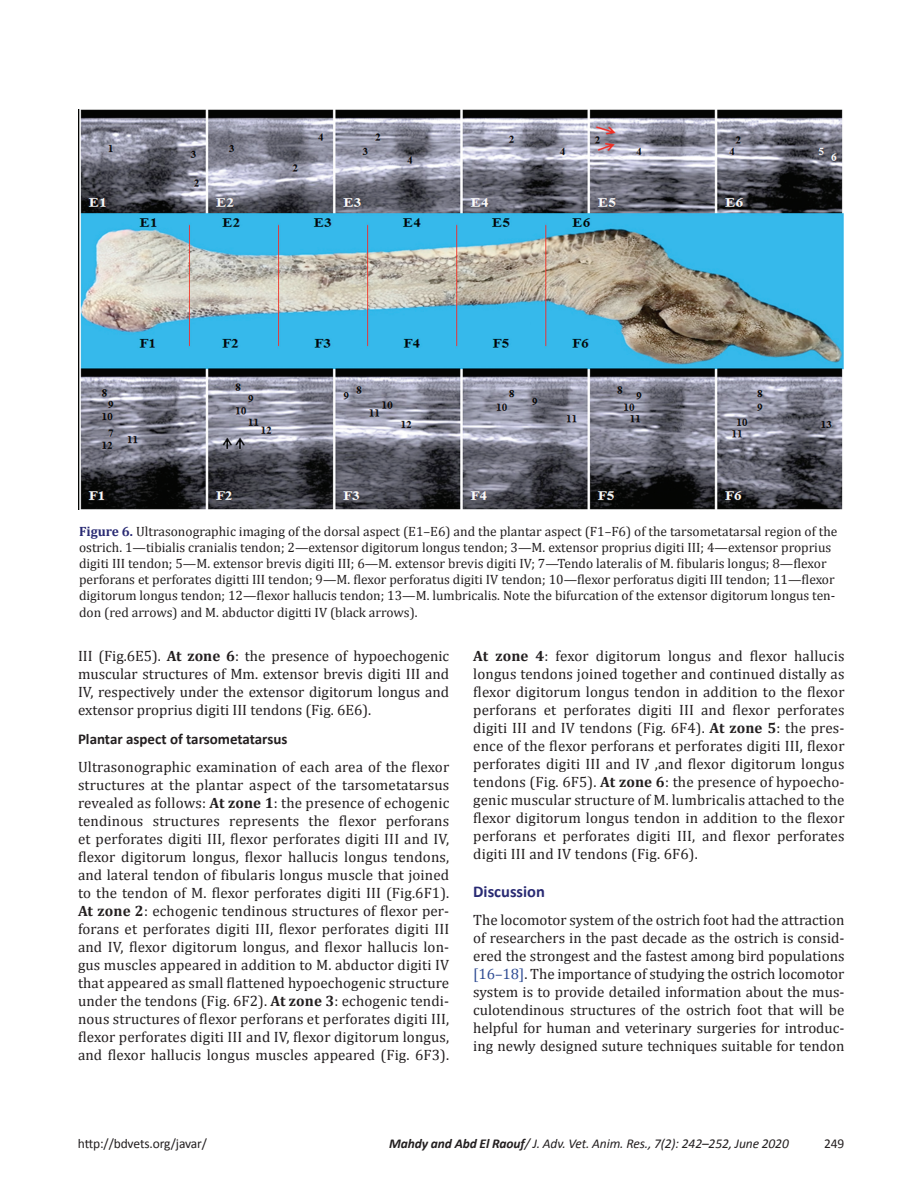
<style>
.page{position:relative;width:918px;height:1188px;background:#fff}
.page>*{position:absolute;margin:0;border:0;box-sizing:border-box;transform-origin:0 0}
.Head_A{font:700 16.5px "Calibri";color:#292a73}
.Para_1st{font:15px/18px "Cambria";color:#231f20;text-align:justify}
.Head_C{font:700 15px "Calibri";color:#231f20}
.t1{font:13.5px/16.2px "Cambria";color:#231f20}
.t2{font:italic 13.5px "Calibri";letter-spacing:-.01em;color:#231f20}
.t3{font:13.5px "Calibri";letter-spacing:-.01em;color:#231f20}
.s1{font-weight:700;color:#292a73}
.s2{font-weight:700}
.s3{color:#304d94}
</style>
<div class="page">
<img style="left:78px;top:110px;width:765px;height:400px">
<p class="t1" style="left:79px;top:523px;width:760px"><span class="s1">Figure 6.</span> Ultrasonographic imaging of the dorsal aspect (E1–E6) and the plantar aspect (F1–F6) of the tarsometatarsal region of the ostrich. 1—tibialis cranialis tendon; 2—extensor digitorum longus tendon; 3—M. extensor proprius digiti III; 4—extensor proprius digiti III tendon; 5—M. extensor brevis digiti III; 6—M. extensor brevis digiti IV; 7—Tendo lateralis of M. fibularis longus; 8—flexor perforans et perforates digitti III tendon; 9—M. flexor perforatus digiti IV tendon; 10—flexor perforatus digiti III tendon; 11—flexor digitorum longus tendon; 12—flexor hallucis tendon; 13—M. lumbricalis. Note the bifurcation of the extensor digitorum longus ten&shy;don (red arrows) and M. abductor digitti IV (black arrows).</p>
<p class="Para_1st" style="left:78px;top:647px;width:373px">III (Fig.6E5). <span class="s2">At zone 6</span>: the presence of hypoechogenic muscular structures of Mm. extensor brevis digiti III and IV, respectively under the extensor digitorum longus and extensor proprius digiti III tendons (Fig. 6E6).</p>
<p class="Head_C" style="left:78px;top:729px;width:211px">Plantar aspect of tarsometatarsus</p>
<p class="Para_1st" style="left:78px;top:758px;width:373px">Ultrasonographic examination of each area of the flexor structures at the plantar aspect of the tarsometatarsus revealed as follows: <span class="s2">At zone 1</span>: the presence of echogenic tendinous structures represents the flexor perforans et perforates digiti III, flexor perforates digiti III and IV, flexor digitorum longus, flexor hallucis longus tendons, and lateral tendon of fibularis longus muscle that joined to the tendon of M. flexor perforates digiti III (Fig.6F1).<br><span class="s2">At zone 2</span>: echogenic tendinous structures of flexor per&shy;forans et perforates digiti III, flexor perforates digiti III and IV, flexor digitorum longus, and flexor hallucis lon&shy;gus muscles appeared in addition to M. abductor digiti IV that appeared as small flattened hypoechogenic structure under the tendons (Fig. 6F2). <span class="s2">At zone 3</span>: echogenic tendi&shy;nous structures of flexor perforans et perforates digiti III, flexor perforates digiti III and IV, flexor digitorum longus, and flexor hallucis longus muscles appeared (Fig. 6F3).</p>
<p class="Para_1st" style="left:473px;top:647px;width:373px"><span class="s2">At zone 4</span>: fexor digitorum longus and flexor hallucis longus tendons joined together and continued distally as flexor digitorum longus tendon in addition to the flexor perforans et perforates digiti III and flexor perforates digiti III and IV tendons (Fig. 6F4). <span class="s2">At zone 5</span>: the pres&shy;ence of the flexor perforans et perforates digiti III, flexor perforates digiti III and IV ,and flexor digitorum longus tendons (Fig. 6F5). <span class="s2">At zone 6</span>: the presence of hypoecho&shy;genic muscular structure of M. lumbricalis attached to the flexor digitorum longus tendon in addition to the flexor perforans et perforates digiti III, and flexor perforates digiti III and IV tendons (Fig. 6F6).</p>
<p class="Head_A" style="left:473px;top:881px;width:73px">Discussion</p>
<p class="Para_1st" style="left:473px;top:911px;width:373px">The locomotor system of the ostrich foot had the attraction of researchers in the past decade as the ostrich is consid&shy;ered the strongest and the fastest among bird populations <span class="s3">[16–18]</span>. The importance of studying the ostrich locomotor system is to provide detailed information about the mus&shy;culotendinous structures of the ostrich foot that will be helpful for human and veterinary surgeries for introduc&shy;ing newly designed suture techniques suitable for tendon</p>
<p class="t3" style="left:78px;top:1135px;width:131px">http://bdvets.org/javar/</p>
<p class="t2" style="left:389px;top:1135px;width:401px"><span class="s2">Mahdy and Abd El Raouf</span>/ J. Adv. Vet. Anim. Res., 7(2): 242–252, June 2020</p>
<p class="t3" style="left:824px;top:1135px;width:22px">249</p>
</div>
